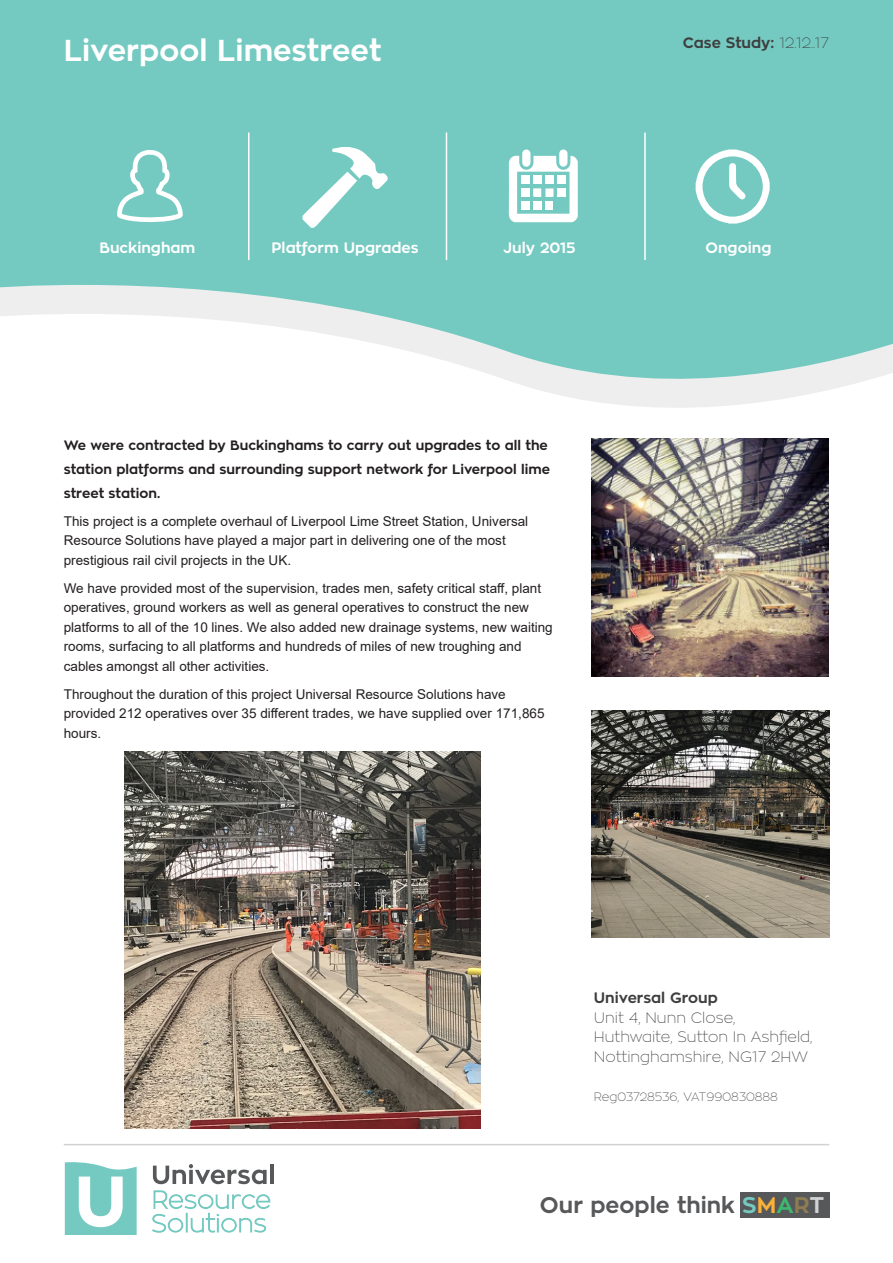
<style>
.page{position:relative;width:893px;height:1263px;background:#fff}
.page>*{position:absolute;margin:0;border:0;box-sizing:border-box;transform-origin:0 0}
.t1{font:700 30px "Zona Pro";color:#fff}
.t2{font:700 22.5px "Zona Pro";color:#57585a}
.t3{font:100 15px/19.5px "Zona Pro";color:#3e3e3f}
.t4{font:700 15px "Zona Pro";color:#fff}
.t5{font:700 15px "Zona Pro";color:#3e3e3f}
.t6{font:13.5px/19.5px "Arial";color:#231f20}
.t7{font:700 13.5px/24px "Zona Pro";color:#231f20}
.t8{font:100 12px "Zona Pro";color:#3e3e3f}
.s1{font-weight:100}
.s2{color:#74cac1}
.s3{color:#fbb036}
.s4{color:#3db870}
.s5{color:#8e7c53}
.s6{color:#d1d2d4}
</style>
<div class="page">
<div style="left:0;top:0;width:893px;height:271px;background:#74cac1"></div>
<svg style="left:0;top:271px;width:893px;height:137px"></svg>
<hr style="left:64px;top:1144px;width:765px;height:1px;background:#d1d2d4">
<hr style="left:248px;top:133px;width:1px;height:127px;background:#fff">
<hr style="left:446px;top:133px;width:1px;height:127px;background:#fff">
<hr style="left:644px;top:133px;width:2px;height:127px;background:#fff">
<svg style="left:696px;top:149px;width:74px;height:75px"></svg>
<svg style="left:509px;top:149px;width:69px;height:73px"></svg>
<div style="left:521px;top:201px;width:8px;height:9px;background:#fff"></div>
<div style="left:558px;top:176px;width:8px;height:8px;background:#fff"></div>
<div style="left:545px;top:176px;width:8px;height:8px;background:#fff"></div>
<div style="left:533px;top:176px;width:8px;height:8px;background:#fff"></div>
<div style="left:521px;top:176px;width:8px;height:8px;background:#fff"></div>
<div style="left:533px;top:201px;width:8px;height:9px;background:#fff"></div>
<div style="left:545px;top:201px;width:8px;height:9px;background:#fff"></div>
<svg style="left:114px;top:78px;width:72px;height:330px"></svg>
<svg style="left:303px;top:147px;width:85px;height:81px"></svg>
<svg style="left:65px;top:1162px;width:72px;height:73px"></svg>
<svg style="left:153px;top:1164px;width:114px;height:20px"></svg>
<hr style="left:270px;top:1164px;width:4px;height:20px;background:#57585a">
<svg style="left:152px;top:1190px;width:119px;height:43px"></svg>
<img style="left:592px;top:439px;width:236px;height:237px">
<img style="left:124px;top:751px;width:356px;height:378px">
<div style="left:740px;top:1193px;width:89px;height:25px;background:#57585a"></div>
<img style="left:591px;top:710px;width:238px;height:228px">
<p class="t1" style="left:64px;top:30px;width:319px">Liverpool Limestreet</p>
<p class="t5" style="left:683px;top:33px;width:148px">Case Study: <span class="s1">12.12..17</span></p>
<p class="t4" style="left:99px;top:238px;width:97px">Buckingham</p>
<p class="t4" style="left:272px;top:238px;width:149px">Platform Upgrades</p>
<p class="t4" style="left:504px;top:238px;width:74px">July 2015</p>
<p class="t4" style="left:705px;top:238px;width:67px">Ongoing</p>
<p class="t7" style="left:64px;top:433px;width:488px">We were contracted by Buckinghams to carry out upgrades to all the station platforms and surrounding support network for Liverpool lime street station.</p>
<p class="t6" style="left:64px;top:511px;width:466px">This project is a complete overhaul of Liverpool Lime Street Station, Universal<br>Resource Solutions have played a major part in delivering one of the most prestigious rail civil projects in the UK.</p>
<p class="t6" style="left:64px;top:578px;width:490px">We have provided most of the supervision, trades men, safety critical staff, plant operatives, ground workers as well as general operatives to construct the new platforms to all of the 10 lines. We also added new drainage systems, new waiting rooms, surfacing to all platforms and hundreds of miles of new troughing and cables amongst all other activities.</p>
<p class="t6" style="left:64px;top:684px;width:482px">Throughout the duration of this project Universal Resource Solutions have provided 212 operatives over 35 different trades, we have supplied over 171,865 hours.</p>
<p class="t5" style="left:594px;top:988px;width:126px">Universal Group</p>
<p class="t3" style="left:594px;top:1007px;width:220px">Unit 4, Nunn Close,<br>Huthwaite, Sutton In Ashfield,<br>Nottinghamshire, NG17 2HW</p>
<p class="t8" style="left:594px;top:1089px;width:185px">Reg03728536, VAT990830888</p>
<p class="t2" style="left:540px;top:1190px;width:286px">Our people think <span class="s2">S</span><span class="s3">M</span><span class="s4">A</span><span class="s5">R</span><span class="s6">T</span></p>
</div>
